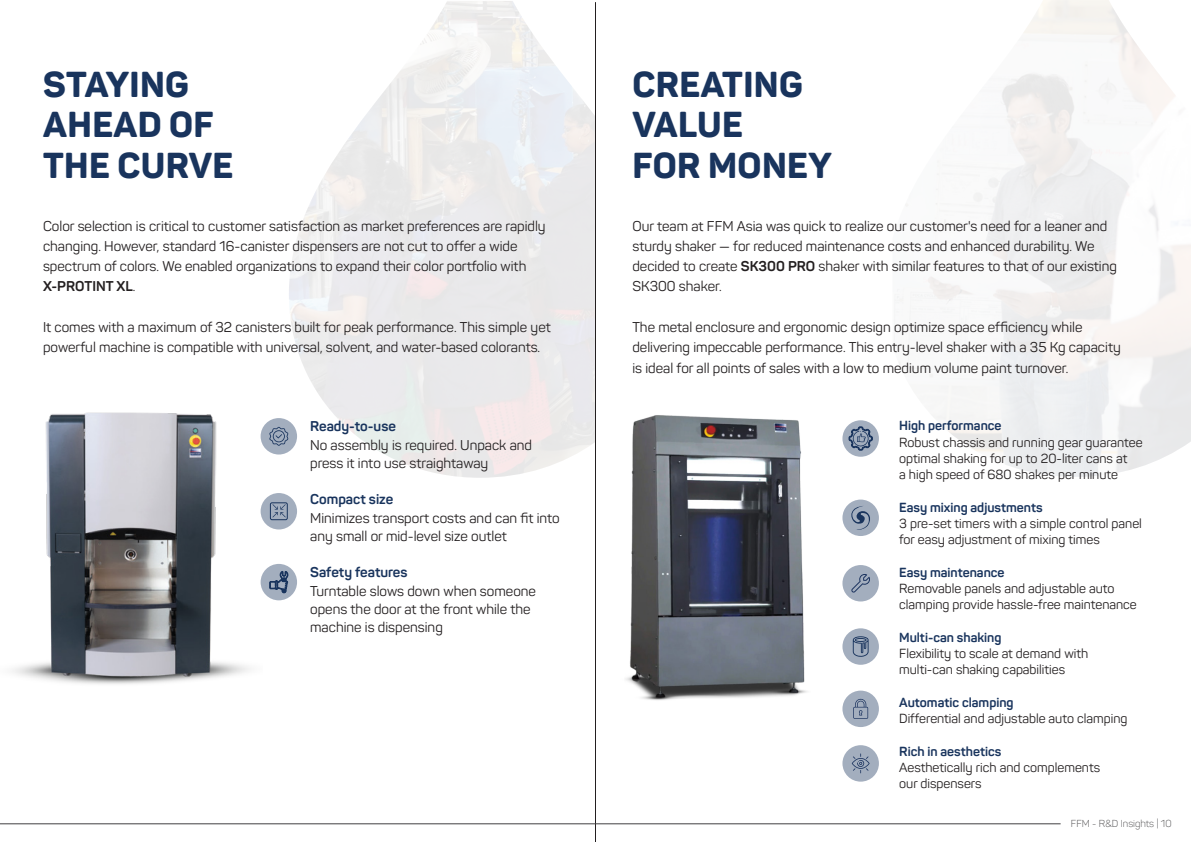
<style>
.page{position:relative;width:1191px;height:842px;background:#fff}
.page>*{position:absolute;margin:0;border:0;box-sizing:border-box;transform-origin:0 0}
.t1{font:800 35.6px/40.6px "Panton";letter-spacing:.01em;color:#19345d}
.t2{font:14px/20.3px "Panton";color:#231f20}
.t3{font:700 14px "Panton";color:#19345d}
.t4{font:13px/16.3px "Panton";color:#231f20}
.t5{font:700 13px "Panton";color:#19345d}
.t6{font:300 10px "Panton";color:#414042}
.s1{font-weight:700}
</style>
<div class="page">
<img style="left:12px;top:412px;width:250px;height:272px">
<img style="left:625px;top:415px;width:182px;height:285px">
<hr style="left:595px;top:2px;width:1px;height:840px;background:#231f20">
<hr style="left:0;top:824px;width:1060px;height:1px;background:#414042">
<svg style="left:261px;top:493px;width:36px;height:36px"></svg>
<svg style="left:272px;top:504px;width:14px;height:13px"></svg>
<div style="left:270px;top:502px;width:18px;height:18px;border:1px solid #19345d;border-radius:2px"></div>
<div style="left:261px;top:418px;width:36px;height:36px;background:#a3aebe;border-radius:50%"></div>
<svg style="left:269px;top:427px;width:19px;height:19px"></svg>
<div style="left:261px;top:564px;width:36px;height:36px;background:#a3aebe;border-radius:50%"></div>
<svg style="left:269px;top:571px;width:19px;height:22px"></svg>
<div style="left:842px;top:565px;width:37px;height:36px;background:#a3aebe;border-radius:50%"></div>
<svg style="left:842px;top:628px;width:37px;height:37px"></svg>
<div style="left:842px;top:691px;width:37px;height:36px;background:#a3aebe;border-radius:50%"></div>
<svg style="left:842px;top:745px;width:37px;height:37px"></svg>
<svg style="left:842px;top:420px;width:37px;height:37px"></svg>
<svg style="left:848px;top:420px;width:24px;height:30px"></svg>
<svg style="left:842px;top:500px;width:37px;height:36px"></svg>
<svg style="left:848px;top:506px;width:25px;height:25px"></svg>
<svg style="left:851px;top:574px;width:19px;height:18px"></svg>
<svg style="left:852px;top:636px;width:16px;height:21px"></svg>
<svg style="left:851px;top:753px;width:18px;height:20px"></svg>
<svg style="left:853px;top:698px;width:15px;height:21px"></svg>
<h1 class="t1" style="left:43px;top:64px;width:191px">STAYING<br>AHEAD OF<br>THE CURVE</h1>
<p class="t2" style="left:43px;top:216px;width:504px">Color selection is critical to customer satisfaction as market preferences are rapidly changing. However, standard 16-canister dispensers are not cut to offer a wide spectrum of colors. We enabled organizations to expand their color portfolio with <span class="s1">X-PROTINT XL</span>.</p>
<p class="t2" style="left:43px;top:317px;width:509px">It comes with a maximum of 32 canisters built for peak performance. This simple yet powerful machine is compatible with universal, solvent, and water-based colorants.</p>
<p class="t3" style="left:310px;top:418px;width:87px">Ready-to-use</p>
<p class="t2" style="left:310px;top:435px;width:223px;line-height:18.3px">No assembly is required. Unpack and press it into use straightaway</p>
<p class="t3" style="left:310px;top:491px;width:85px">Compact size</p>
<p class="t2" style="left:310px;top:508px;width:251px;line-height:18.3px">Minimizes transport costs and can fit into any small or mid-level size outlet</p>
<p class="t3" style="left:310px;top:564px;width:99px">Safety features</p>
<p class="t2" style="left:310px;top:581px;width:227px;line-height:18.3px">Turntable slows down when someone opens the door at the front while the machine is dispensing</p>
<h1 class="t1" style="left:632px;top:64px;width:201px">CREATING<br>VALUE<br>FOR MONEY</h1>
<p class="t2" style="left:632px;top:216px;width:486px">Our team at FFM Asia was quick to realize our customer's need for a leaner and sturdy shaker — for reduced maintenance costs and enhanced durability. We decided to create <span class="s1">SK300 PRO</span> shaker with similar features to that of our existing SK300 shaker.</p>
<p class="t2" style="left:632px;top:317px;width:490px">The metal enclosure and ergonomic design optimize space efficiency while delivering impeccable performance. This entry-level shaker with a 35 Kg capacity is ideal for all points of sales with a low to medium volume paint turnover.</p>
<p class="t5" style="left:899px;top:418px;width:104px">High performance</p>
<p class="t4" style="left:899px;top:434px;width:245px">Robust chassis and running gear guarantee optimal shaking for up to 20-liter cans at<br>a high speed of 680 shakes per minute</p>
<p class="t5" style="left:899px;top:499px;width:145px">Easy mixing adjustments</p>
<p class="t4" style="left:899px;top:515px;width:244px">3 pre-set timers with a simple control panel for easy adjustment of mixing times</p>
<p class="t5" style="left:899px;top:564px;width:107px">Easy maintenance</p>
<p class="t4" style="left:899px;top:580px;width:239px">Removable panels and adjustable auto clamping provide hassle-free maintenance</p>
<p class="t5" style="left:899px;top:629px;width:104px">Multi-can shaking</p>
<p class="t4" style="left:899px;top:645px;width:190px">Flexibility to scale at demand with multi-can shaking capabilities</p>
<p class="t5" style="left:899px;top:694px;width:116px">Automatic clamping</p>
<p class="t4" style="left:899px;top:710px;width:230px">Differential and adjustable auto clamping</p>
<p class="t5" style="left:899px;top:743px;width:104px">Rich in aesthetics</p>
<p class="t4" style="left:899px;top:759px;width:202px">Aesthetically rich and complements our dispensers</p>
<p class="t6" style="left:1070px;top:817px;width:102px">FFM - R&amp;D Insights | 10</p>
</div>
